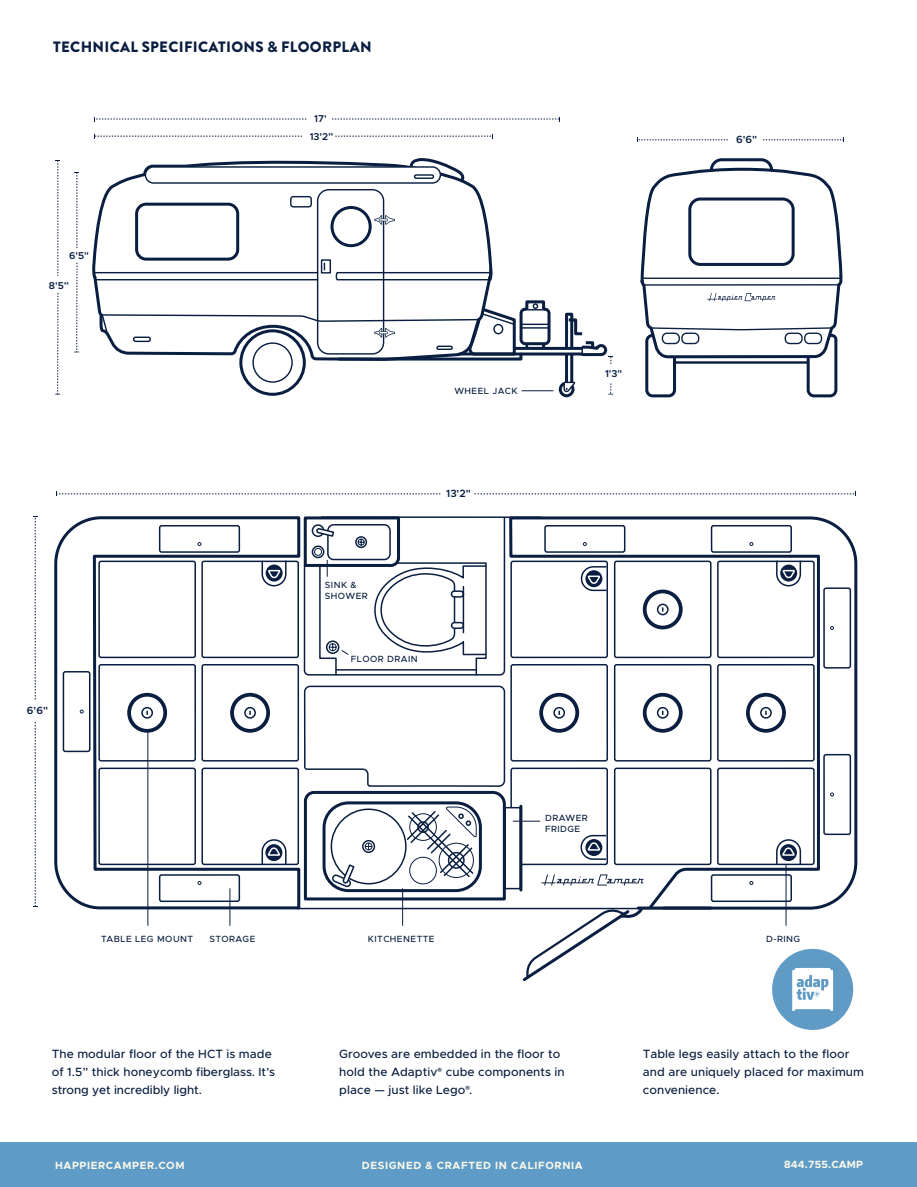
<style>
.page{position:relative;width:917px;height:1187px;background:#fff}
.page>*{position:absolute;margin:0;border:0;box-sizing:border-box;transform-origin:0 0}
.t1{font:900 15px "Brandon Grotesque";letter-spacing:.02em;color:#091e40}
.t2{font:500 12px/18px "Metropolis";letter-spacing:.005em;color:#091e3f}
.t3{font:700 10.5px "Metropolis";letter-spacing:.06em;color:#fbf9eb}
.t4{font:600 10.5px "Metropolis";color:#091e40}
.t5{font:700 10.5px "Metropolis";letter-spacing:.02em;color:#fbf9eb}
.t6{font:600 10.05px/17.1px "Metropolis";color:#091e40;text-align:center}
.t7{font:500 9px/10.8px "Metropolis";letter-spacing:.05em;color:#091e40}
.s1{font-family:"Myriad Pro";font-weight:400}
</style>
<div class="page">
<svg style="left:763px;top:139px;width:80px;height:2px"></svg>
<svg style="left:637px;top:137px;width:90px;height:5px"></svg>
<svg style="left:640px;top:158px;width:203px;height:240px"></svg>
<hr style="left:673px;top:361px;width:134px;height:2px;background:#091e40">
<hr style="left:469px;top:347px;width:113px;height:3px;background:#091e40">
<svg style="left:241px;top:331px;width:63px;height:63px"></svg>
<div style="left:239px;top:329px;width:67px;height:67px;border:3px solid #091e40;border-radius:50%"></div>
<div style="left:253px;top:343px;width:39px;height:39px;background:#fff;border-radius:50%"></div>
<div style="left:252px;top:342px;width:41px;height:40px;border:1px solid #091e40;border-radius:50%"></div>
<svg style="left:332px;top:117px;width:228px;height:4px"></svg>
<svg style="left:94px;top:117px;width:212px;height:4px"></svg>
<svg style="left:335px;top:135px;width:157px;height:2px"></svg>
<svg style="left:94px;top:134px;width:208px;height:5px"></svg>
<svg style="left:55px;top:160px;width:5px;height:116px"></svg>
<svg style="left:55px;top:293px;width:5px;height:102px"></svg>
<svg style="left:74px;top:172px;width:5px;height:76px"></svg>
<svg style="left:74px;top:263px;width:5px;height:89px"></svg>
<svg style="left:557px;top:312px;width:56px;height:86px"></svg>
<hr style="left:459px;top:352px;width:123px;height:3px;background:#091e40">
<svg style="left:519px;top:307px;width:31px;height:38px"></svg>
<svg style="left:92px;top:158px;width:400px;height:105px"></svg>
<svg style="left:92px;top:263px;width:455px;height:99px"></svg>
<div style="left:145px;top:167px;width:295px;height:16px;background:#fff;border-radius:8px"></div>
<div style="left:145px;top:166px;width:296px;height:18px;border:1px solid #091e40;border-radius:8px"></div>
<div style="left:413px;top:174px;width:21px;height:5px;border:1px solid #091e40;border-radius:2px"></div>
<hr style="left:521px;top:390px;width:32px;height:1px;background:#091e40">
<svg style="left:56px;top:491px;width:384px;height:5px"></svg>
<svg style="left:474px;top:493px;width:381px;height:2px"></svg>
<svg style="left:33px;top:516px;width:5px;height:183px"></svg>
<svg style="left:33px;top:722px;width:5px;height:185px"></svg>
<div style="left:771px;top:948px;width:81px;height:81px;background:#609bc6;border-radius:50%"></div>
<svg style="left:792px;top:968px;width:40px;height:42px;background:#dbe8f2"></svg>
<hr style="left:785px;top:864px;width:1px;height:61px;background:#091e40">
<hr style="left:229px;top:888px;width:1px;height:37px;background:#091e40">
<hr style="left:147px;top:730px;width:1px;height:195px;background:#091e40">
<svg style="left:54px;top:516px;width:804px;height:396px"></svg>
<div style="left:710px;top:525px;width:81px;height:27px;border:2px solid #091e40;border-radius:2px"></div>
<svg style="left:749px;top:542px;width:4px;height:4px"></svg>
<div style="left:544px;top:525px;width:81px;height:27px;border:2px solid #091e40;border-radius:2px"></div>
<svg style="left:582px;top:542px;width:4px;height:4px"></svg>
<div style="left:823px;top:753px;width:27px;height:82px;border:2px solid #091e40;border-radius:2px"></div>
<svg style="left:829px;top:792px;width:4px;height:4px"></svg>
<div style="left:823px;top:587px;width:27px;height:81px;border:2px solid #091e40;border-radius:2px"></div>
<svg style="left:829px;top:626px;width:4px;height:4px"></svg>
<div style="left:159px;top:525px;width:81px;height:27px;border:2px solid #091e40;border-radius:2px"></div>
<svg style="left:197px;top:542px;width:4px;height:4px"></svg>
<div style="left:63px;top:671px;width:27px;height:81px;border:2px solid #091e40;border-radius:2px"></div>
<svg style="left:80px;top:709px;width:4px;height:4px"></svg>
<div style="left:710px;top:874px;width:81px;height:27px;border:2px solid #091e40;border-radius:2px"></div>
<svg style="left:749px;top:880px;width:4px;height:4px"></svg>
<div style="left:159px;top:874px;width:81px;height:27px;border:2px solid #091e40;border-radius:2px"></div>
<svg style="left:197px;top:880px;width:4px;height:4px"></svg>
<hr style="left:638px;top:906px;width:72px;height:3px;background:#091e40">
<hr style="left:336px;top:669px;width:140px;height:1px;background:#091e40">
<svg style="left:302px;top:516px;width:185px;height:140px"></svg>
<div style="left:314px;top:548px;width:7px;height:7px;background:#fff;border-radius:50%"></div>
<div style="left:314px;top:548px;width:8px;height:7px;border:1px solid #091e40;border-radius:50%"></div>
<svg style="left:295px;top:789px;width:369px;height:192px"></svg>
<hr style="left:321px;top:516px;width:220px;height:2px;background:#091e40">
<div style="left:642px;top:692px;width:40px;height:40px;border:4px solid #091e40;border-radius:50%"></div>
<svg style="left:655px;top:706px;width:12px;height:13px"></svg>
<div style="left:642px;top:589px;width:40px;height:40px;border:4px solid #091e40;border-radius:50%"></div>
<svg style="left:655px;top:602px;width:12px;height:14px"></svg>
<div style="left:745px;top:692px;width:40px;height:40px;border:4px solid #091e40;border-radius:50%"></div>
<svg style="left:760px;top:706px;width:11px;height:13px"></svg>
<div style="left:539px;top:692px;width:40px;height:40px;border:4px solid #091e40;border-radius:50%"></div>
<svg style="left:552px;top:706px;width:13px;height:13px"></svg>
<div style="left:230px;top:692px;width:40px;height:40px;border:4px solid #091e40;border-radius:50%"></div>
<svg style="left:245px;top:706px;width:10px;height:13px"></svg>
<div style="left:127px;top:692px;width:40px;height:40px;border:4px solid #091e40;border-radius:50%"></div>
<svg style="left:142px;top:706px;width:12px;height:13px"></svg>
<div style="left:0;top:1142px;width:916px;height:44px;background:#5e9bc6"></div>
<p class="t1" style="left:53px;top:36px;width:320px">TECHNICAL SPECIFICATIONS &amp; FLOORPLAN</p>
<p class="t6" style="left:309px;top:110px;width:25px">17'<br>13'2”</p>
<p class="t6" style="left:69px;top:247px;width:21px">6'5"</p>
<p class="t6" style="left:49px;top:276px;width:22px">8'5”</p>
<p class="t4" style="left:27px;top:704px;width:23px">6'6"</p>
<p class="t7" style="left:454px;top:386px;width:65px">WHEEL JACK</p>
<p class="t4" style="left:446px;top:486px;width:26px">13'2"</p>
<p class="t7" style="left:325px;top:579px;width:44px">SINK &amp;<br>SHOWER</p>
<p class="t7" style="left:351px;top:653px;width:68px">FLOOR DRAIN</p>
<p class="t6" style="left:605px;top:365px;width:19px">1'3"</p>
<p class="t7" style="left:545px;top:812px;width:44px">DRAWER<br>FRIDGE</p>
<p class="t4" style="left:735px;top:133px;width:23px">6'6"</p>
<p class="t7" style="left:209px;top:933px;width:47px">STORAGE</p>
<p class="t7" style="left:101px;top:933px;width:94px">TABLE LEG MOUNT</p>
<p class="t7" style="left:765px;top:933px;width:36px">D-RING</p>
<p class="t7" style="left:368px;top:933px;width:68px">KITCHENETTE</p>
<p class="t2" style="left:52px;top:1044px;width:225px">The modular floor of the HCT is made of 1.5” thick honeycomb fiberglass. It’s strong yet incredibly light.</p>
<p class="t2" style="left:339px;top:1044px;width:227px">Grooves are embedded in the floor to hold the Adaptiv<span class="s1">®</span> cube components in place — just like Lego<span class="s1">®</span>.</p>
<p class="t2" style="left:642px;top:1044px;width:223px">Table legs easily attach to the floor and are uniquely placed for maximum convenience.</p>
<p class="t3" style="left:55px;top:1158px;width:131px">HAPPIERCAMPER.COM</p>
<p class="t3" style="left:362px;top:1158px;width:222px">DESIGNED &amp; CRAFTED IN CALIFORNIA</p>
<p class="t5" style="left:783px;top:1157px;width:81px">844.755.CAMP</p>
</div>
